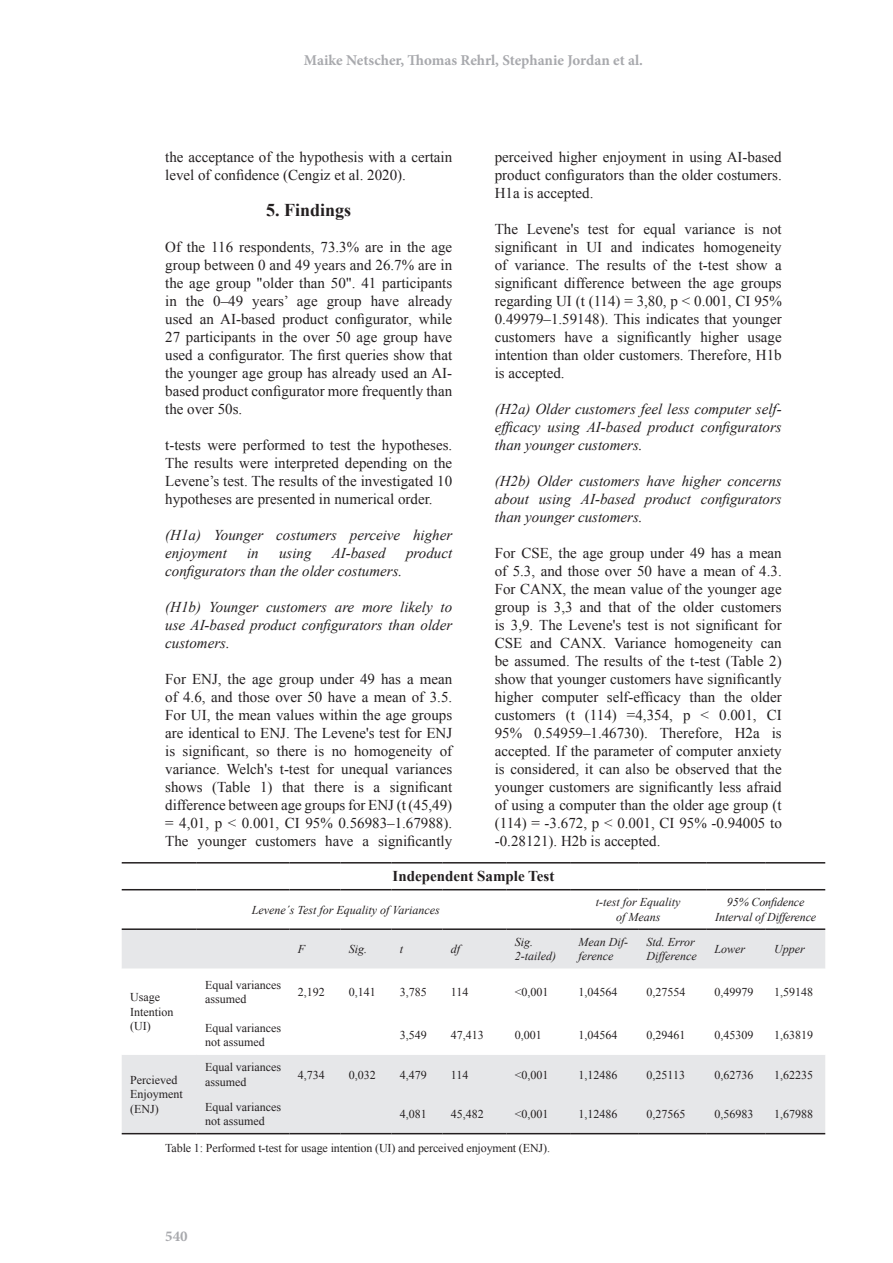
<style>
.page{position:relative;width:893px;height:1263px;background:#fff}
.page>*{position:absolute;margin:0;border:0;box-sizing:border-box;transform-origin:0 0}
.t1{font:700 18px "Times New Roman";color:#231f20}
.t2{font:15px/18px "Times New Roman";color:#231f20;text-align:justify}
.t3{font:italic 15px/18px "Times New Roman";color:#231f20;text-align:justify}
.t4{font:700 15px "Minion Pro";color:#a8a9ad}
.t5{font:700 15px "Times New Roman";color:#231f20}
.t6{font:12px/14.4px "Times New Roman";color:#231f20}
.t7{font:italic 12px/14.4px "Times New Roman";color:#231f20}
</style>
<div class="page">
<div style="left:122px;top:930px;width:703px;height:203px;background:#e6e7e9"></div>
<svg style="left:122px;top:969px;width:703px;height:86px"></svg>
<svg style="left:197px;top:1015px;width:628px;height:40px"></svg>
<hr style="left:122px;top:862px;width:75px;height:1px;background:#231f20">
<hr style="left:197px;top:862px;width:92px;height:1px;background:#231f20">
<hr style="left:289px;top:862px;width:51px;height:1px;background:#231f20">
<hr style="left:340px;top:862px;width:52px;height:1px;background:#231f20">
<hr style="left:392px;top:862px;width:51px;height:1px;background:#231f20">
<hr style="left:443px;top:862px;width:63px;height:1px;background:#231f20">
<hr style="left:506px;top:862px;width:64px;height:1px;background:#231f20">
<hr style="left:570px;top:862px;width:68px;height:1px;background:#231f20">
<hr style="left:638px;top:862px;width:68px;height:1px;background:#231f20">
<hr style="left:706px;top:862px;width:60px;height:1px;background:#231f20">
<hr style="left:766px;top:862px;width:59px;height:1px;background:#231f20">
<hr style="left:122px;top:889px;width:75px;height:1px;background:#231f20">
<hr style="left:197px;top:889px;width:92px;height:1px;background:#231f20">
<hr style="left:289px;top:889px;width:51px;height:1px;background:#231f20">
<hr style="left:340px;top:889px;width:52px;height:1px;background:#231f20">
<hr style="left:392px;top:889px;width:51px;height:1px;background:#231f20">
<hr style="left:443px;top:889px;width:63px;height:1px;background:#231f20">
<hr style="left:506px;top:889px;width:64px;height:1px;background:#231f20">
<hr style="left:570px;top:889px;width:68px;height:1px;background:#231f20">
<hr style="left:638px;top:889px;width:68px;height:1px;background:#231f20">
<hr style="left:706px;top:889px;width:60px;height:1px;background:#231f20">
<hr style="left:766px;top:889px;width:59px;height:1px;background:#231f20">
<hr style="left:122px;top:928px;width:75px;height:2px;background:#231f20">
<hr style="left:197px;top:928px;width:92px;height:2px;background:#231f20">
<hr style="left:289px;top:928px;width:51px;height:2px;background:#231f20">
<hr style="left:340px;top:928px;width:52px;height:2px;background:#231f20">
<hr style="left:392px;top:928px;width:51px;height:2px;background:#231f20">
<hr style="left:443px;top:928px;width:63px;height:2px;background:#231f20">
<hr style="left:506px;top:928px;width:64px;height:2px;background:#231f20">
<hr style="left:570px;top:928px;width:68px;height:2px;background:#231f20">
<hr style="left:638px;top:928px;width:68px;height:2px;background:#231f20">
<hr style="left:706px;top:928px;width:60px;height:2px;background:#231f20">
<hr style="left:766px;top:928px;width:59px;height:2px;background:#231f20">
<hr style="left:122px;top:1133px;width:75px;height:1px;background:#231f20">
<hr style="left:197px;top:1133px;width:92px;height:1px;background:#231f20">
<hr style="left:289px;top:1133px;width:51px;height:1px;background:#231f20">
<hr style="left:340px;top:1133px;width:52px;height:1px;background:#231f20">
<hr style="left:392px;top:1133px;width:51px;height:1px;background:#231f20">
<hr style="left:443px;top:1133px;width:63px;height:1px;background:#231f20">
<hr style="left:506px;top:1133px;width:64px;height:1px;background:#231f20">
<hr style="left:570px;top:1133px;width:68px;height:1px;background:#231f20">
<hr style="left:638px;top:1133px;width:68px;height:1px;background:#231f20">
<hr style="left:706px;top:1133px;width:60px;height:1px;background:#231f20">
<hr style="left:766px;top:1133px;width:59px;height:1px;background:#231f20">
<p class="t4" style="left:304px;top:50px;width:341px">Maike Netscher, Thomas Rehrl, Stephanie Jordan et al.</p>
<p class="t2" style="left:495px;top:148px;width:289px">perceived higher enjoyment in using AI-based product configurators than the older costumers.<br>H1a is accepted.</p>
<p class="t2" style="left:495px;top:220px;width:289px">The Levene's test for equal variance is not significant in UI and indicates homogeneity of variance. The results of the t-test show a significant difference between the age groups regarding UI (t (114) = 3,80, p &lt; 0.001, CI 95% 0.49979‒1.59148). This indicates that younger customers have a significantly higher usage intention than older customers. Therefore, H1b is accepted.</p>
<p class="t3" style="left:495px;top:400px;width:289px">(H2a) Older customers feel less computer self&shy;efficacy using AI-based product configurators than younger customers.</p>
<p class="t3" style="left:495px;top:472px;width:289px">(H2b) Older customers have higher concerns about using AI-based product configurators than younger customers.</p>
<p class="t2" style="left:495px;top:544px;width:289px">For CSE, the age group under 49 has a mean of 5.3, and those over 50 have a mean of 4.3.<br>For CANX, the mean value of the younger age group is 3,3 and that of the older customers is 3,9. The Levene's test is not significant for CSE and CANX. Variance homogeneity can be assumed. The results of the t-test (Table 2) show that younger customers have significantly higher computer self-efficacy than the older customers (t (114) =4,354, p &lt; 0.001, CI 95% 0.54959‒1.46730). Therefore, H2a is accepted. If the parameter of computer anxiety is considered, it can also be observed that the younger customers are significantly less afraid of using a computer than the older age group (t (114) = -3.672, p &lt; 0.001, CI 95% -0.94005 to -0.28121). H2b is accepted.</p>
<p class="t5" style="left:393px;top:866px;width:163px">Independent Sample Test</p>
<p class="t7" style="left:252px;top:902px;width:189px">Levene´s Test for Equality of Variances</p>
<p class="t7" style="left:596px;top:895px;width:86px;text-align:center">t-test for Equality of Means</p>
<p class="t7" style="left:715px;top:895px;width:103px;text-align:center">95% Confidence<br>Interval of Difference</p>
<p class="t7" style="left:298px;top:941px;width:9px">F</p>
<p class="t7" style="left:349px;top:941px;width:20px">Sig.</p>
<p class="t7" style="left:400px;top:941px;width:5px">t</p>
<p class="t7" style="left:451px;top:941px;width:11px">df</p>
<p class="t7" style="left:515px;top:934px;width:43px">Sig.<br>2-tailed)</p>
<p class="t7" style="left:578px;top:934px;width:51px">Mean Dif&shy;ference</p>
<p class="t7" style="left:646px;top:934px;width:52px">Std. Error<br>Difference</p>
<p class="t7" style="left:715px;top:941px;width:32px">Lower</p>
<p class="t7" style="left:774px;top:941px;width:32px">Upper</p>
<p class="t2" style="left:165px;top:148px;width:289px">the acceptance of the hypothesis with a certain level of confidence (Cengiz et al. 2020).</p>
<p class="t1" style="left:266px;top:198px;width:87px">5. Findings</p>
<p class="t2" style="left:165px;top:238px;width:289px">Of the 116 respondents, 73.3% are in the age group between 0 and 49 years and 26.7% are in the age group "older than 50". 41 participants in the 0‒49 years’ age group have already used an AI-based product configurator, while 27 participants in the over 50 age group have used a configurator. The first queries show that the younger age group has already used an AI&shy;based product configurator more frequently than the over 50s.</p>
<p class="t2" style="left:165px;top:436px;width:289px">t-tests were performed to test the hypotheses.<br>The results were interpreted depending on the Levene’s test. The results of the investigated 10 hypotheses are presented in numerical order.</p>
<p class="t3" style="left:165px;top:526px;width:288px">(H1a) Younger costumers perceive higher enjoyment</p>
<p class="t3" style="left:247px;top:544px;width:13px">in</p>
<p class="t3" style="left:279px;top:544px;width:34px">using</p>
<p class="t3" style="left:332px;top:544px;width:56px">AI-based</p>
<p class="t3" style="left:406px;top:544px;width:48px">product</p>
<p class="t3" style="left:165px;top:562px;width:239px">configurators than the older costumers.</p>
<p class="t3" style="left:165px;top:598px;width:289px">(H1b) Younger customers are more likely to use AI-based product configurators than older customers.</p>
<p class="t2" style="left:165px;top:670px;width:289px">For ENJ, the age group under 49 has a mean of 4.6, and those over 50 have a mean of 3.5.<br>For UI, the mean values within the age groups are identical to ENJ. The Levene's test for ENJ is significant, so there is no homogeneity of variance. Welch's t-test for unequal variances shows (Table 1) that there is a significant difference between age groups for ENJ (t (45,49) = 4,01, p &lt; 0.001, CI 95% 0.56983‒1.67988).<br>The younger customers have a significantly</p>
<p class="t6" style="left:130px;top:990px;width:45px">Usage<br>Intention (UI)</p>
<p class="t6" style="left:205px;top:977px;width:77px">Equal variances assumed</p>
<p class="t6" style="left:298px;top:985px;width:28px">2,192</p>
<p class="t6" style="left:349px;top:985px;width:28px">0,141</p>
<p class="t6" style="left:400px;top:985px;width:28px">3,785</p>
<p class="t6" style="left:451px;top:985px;width:19px">114</p>
<p class="t6" style="left:515px;top:985px;width:35px">&lt;0,001</p>
<p class="t6" style="left:578px;top:985px;width:40px">1,04564</p>
<p class="t6" style="left:646px;top:985px;width:40px">0,27554</p>
<p class="t6" style="left:715px;top:985px;width:40px">0,49979</p>
<p class="t6" style="left:774px;top:985px;width:40px">1,59148</p>
<p class="t6" style="left:205px;top:1020px;width:77px">Equal variances not assumed</p>
<p class="t6" style="left:400px;top:1028px;width:28px">3,549</p>
<p class="t6" style="left:451px;top:1028px;width:34px">47,413</p>
<p class="t6" style="left:515px;top:1028px;width:28px">0,001</p>
<p class="t6" style="left:578px;top:1028px;width:40px">1,04564</p>
<p class="t6" style="left:646px;top:1028px;width:40px">0,29461</p>
<p class="t6" style="left:715px;top:1028px;width:40px">0,45309</p>
<p class="t6" style="left:774px;top:1028px;width:40px">1,63819</p>
<p class="t6" style="left:205px;top:1060px;width:77px">Equal variances assumed</p>
<p class="t6" style="left:298px;top:1067px;width:28px">4,734</p>
<p class="t6" style="left:349px;top:1067px;width:28px">0,032</p>
<p class="t6" style="left:400px;top:1067px;width:28px">4,479</p>
<p class="t6" style="left:451px;top:1067px;width:19px">114</p>
<p class="t6" style="left:515px;top:1067px;width:35px">&lt;0,001</p>
<p class="t6" style="left:578px;top:1067px;width:40px">1,12486</p>
<p class="t6" style="left:646px;top:1067px;width:40px">0,25113</p>
<p class="t6" style="left:715px;top:1067px;width:40px">0,62736</p>
<p class="t6" style="left:774px;top:1067px;width:40px">1,62235</p>
<p class="t6" style="left:205px;top:1099px;width:77px">Equal variances not assumed</p>
<p class="t6" style="left:400px;top:1107px;width:28px">4,081</p>
<p class="t6" style="left:451px;top:1107px;width:34px">45,482</p>
<p class="t6" style="left:515px;top:1107px;width:35px">&lt;0,001</p>
<p class="t6" style="left:578px;top:1107px;width:40px">1,12486</p>
<p class="t6" style="left:646px;top:1107px;width:40px">0,27565</p>
<p class="t6" style="left:715px;top:1107px;width:40px">0,56983</p>
<p class="t6" style="left:774px;top:1107px;width:40px">1,67988</p>
<p class="t6" style="left:165px;top:1141px;width:386px">Table 1: Performed t-test for usage intention (UI) and perceived enjoyment (ENJ).</p>
<p class="t6" style="left:130px;top:1072px;width:54px">Percieved<br>Enjoyment (ENJ)</p>
<p class="t4" style="left:165px;top:1226px;width:24px">540</p>
</div>
